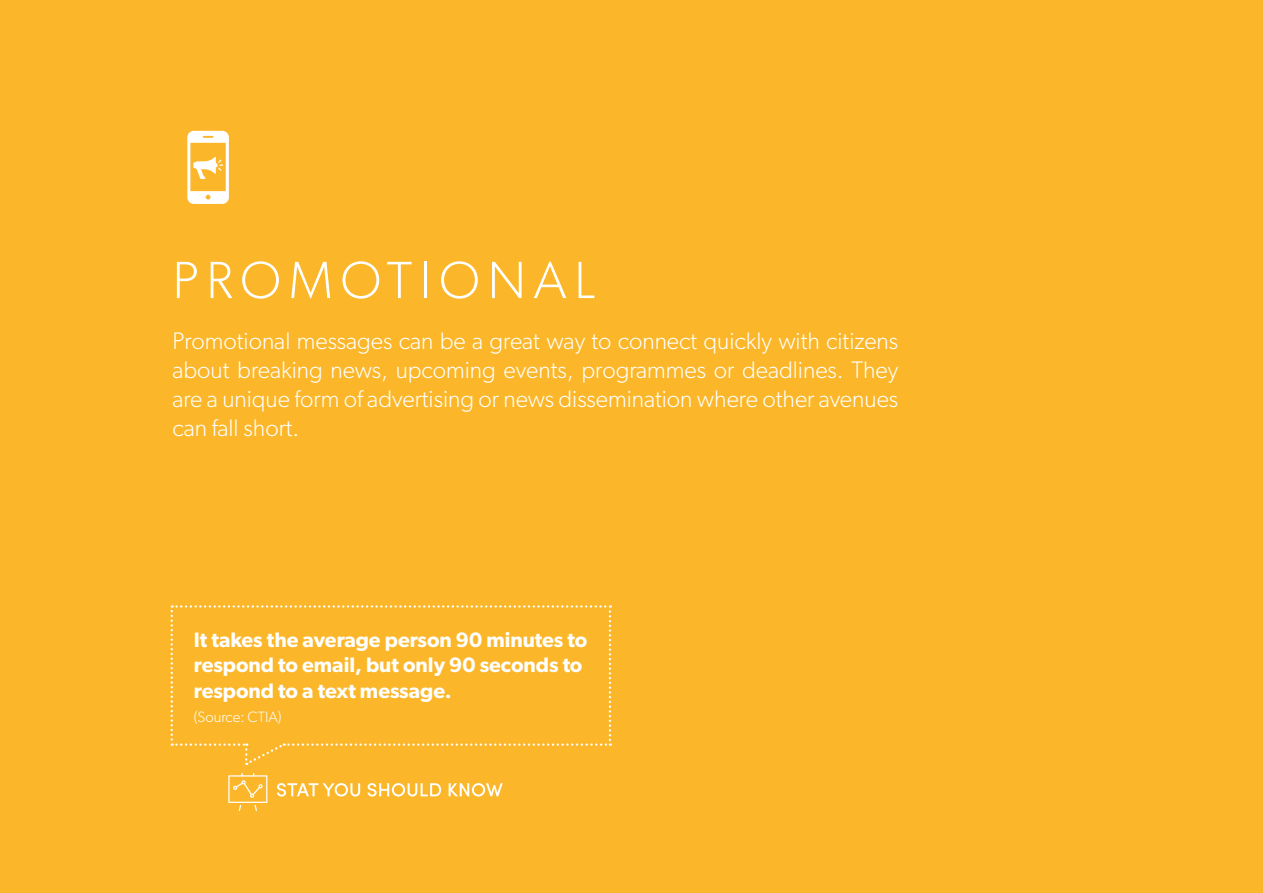
<style>
.page{position:relative;width:1263px;height:893px;background:#fbb729}
.page>*{position:absolute;margin:0;border:0;box-sizing:border-box;transform-origin:0 0}
.t1{font:300 52.5px "Gibson";letter-spacing:.145em;color:#fff}
.t2{font:300 24px/28.8px "Gibson";color:#fff;text-align:justify}
.t3{font:600 21px/25.2px "Gibson";color:#fff}
.t4{font:300 15px "Gibson";color:#fff}
</style>
<div class="page">
<svg style="left:171px;top:605px;width:440px;height:160px"></svg>
<svg style="left:277px;top:783px;width:226px;height:13px"></svg>
<svg style="left:228px;top:773px;width:39px;height:38px"></svg>
<svg style="left:187px;top:131px;width:42px;height:73px"></svg>
<h1 class="t1" style="left:172px;top:248px;width:424px">PROMOTI ONAL</h1>
<p class="t2" style="left:172px;top:326px;width:727px">Promotional messages can be a great way to connect quickly with citizens about breaking news, upcoming events, programmes or deadlines. They are a unique form of advertising or news dissemination where other avenues can fall short.</p>
<p class="t3" style="left:194px;top:627px;width:395px">It takes the average person 90 minutes to respond to email, but only 90 seconds to respond to a text message.</p>
<p class="t4" style="left:194px;top:708px;width:89px">(Source: CTIA)</p>
</div>
